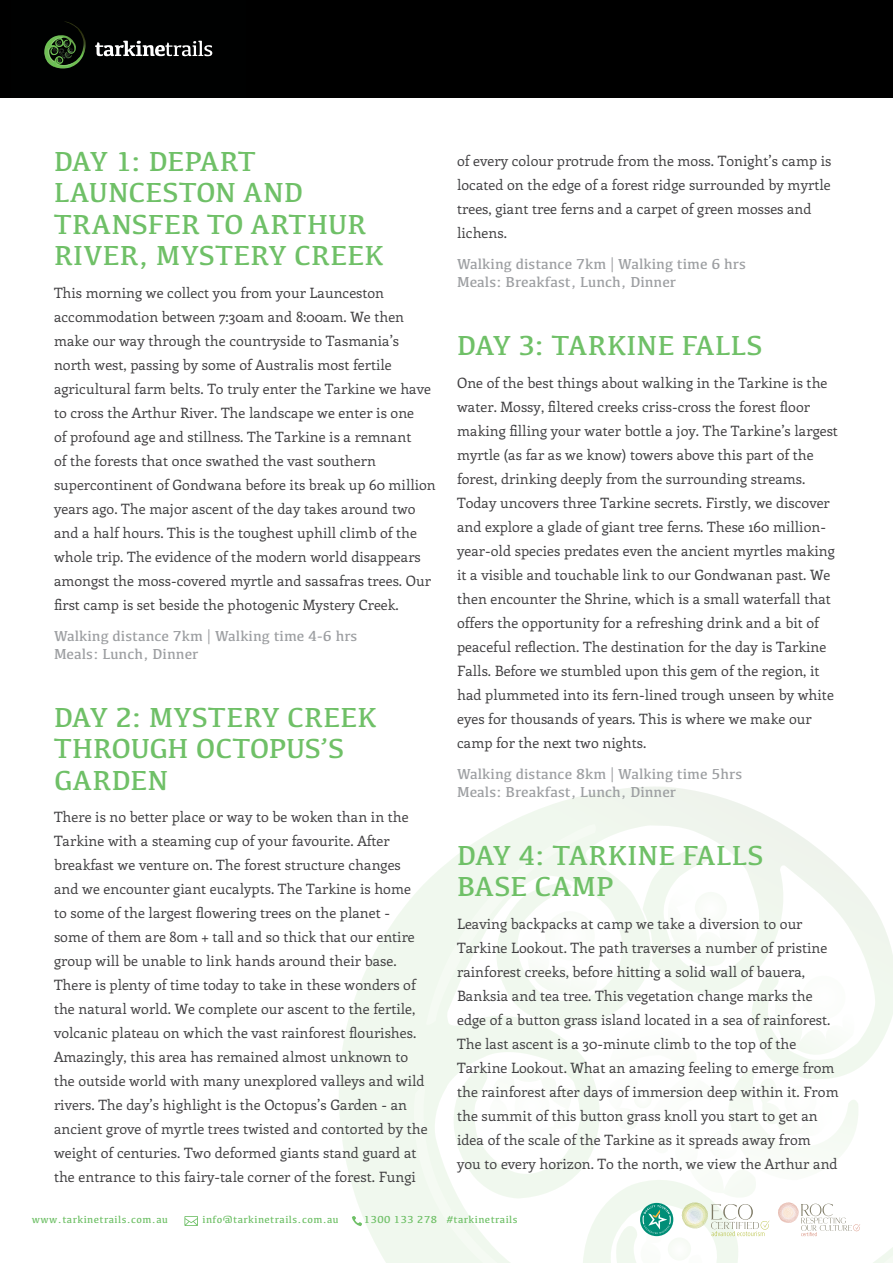
<style>
.page{position:relative;width:893px;height:1263px;background:#fff}
.page>*{position:absolute;margin:0;border:0;box-sizing:border-box;transform-origin:0 0}
.t1{font:28.5px/31.5px "Kefa";letter-spacing:.01em;color:#6fc067}
.t2{font:15px/18px "Kefa";color:#9d9fa2}
.t3{font:14.25px/24px "Enriqueta";color:#414042}
.t4{font:10.5px "Kefa";letter-spacing:.04em;color:#6fc067}
</style>
<div class="page">
<svg style="left:430px;top:787px;width:427px;height:476px"></svg>
<svg style="left:388px;top:1064px;width:203px;height:199px"></svg>
<svg style="left:426px;top:824px;width:171px;height:203px"></svg>
<img style="left:521px;top:919px;width:86px;height:76px">
<div style="left:0;top:0;width:893px;height:98px;background:#000"></div>
<svg style="left:95px;top:41px;width:117px;height:15px"></svg>
<img style="left:53px;top:28px;width:31px;height:37px">
<svg style="left:45px;top:37px;width:28px;height:31px"></svg>
<svg style="left:352px;top:1216px;width:10px;height:10px"></svg>
<svg style="left:184px;top:1216px;width:14px;height:10px"></svg>
<svg style="left:607px;top:885px;width:286px;height:378px"></svg>
<h1 class="t1" style="left:54px;top:145px;width:331px">DAY 1: DEPART<br>LAUNCESTON AND<br>TRANSFER TO ARTHUR<br>RIVER, MYSTERY CREEK</h1>
<p class="t3" style="left:54px;top:280px;width:383px">This morning we collect you from your Launceston accommodation between 7:30am and 8:00am. We then make our way through the countryside to Tasmania’s north west, passing by some of Australis most fertile agricultural farm belts. To truly enter the Tarkine we have to cross the Arthur River. The landscape we enter is one<br>of profound age and stillness. The Tarkine is a remnant<br>of the forests that once swathed the vast southern supercontinent of Gondwana before its break up 60 million years ago. The major ascent of the day takes around two and a half hours. This is the toughest uphill climb of the whole trip. The evidence of the modern world disappears amongst the moss-covered myrtle and sassafras trees. Our first camp is set beside the photogenic Mystery Creek.</p>
<p class="t2" style="left:54px;top:626px;width:305px">Walking distance 7km | Walking time 4-6 hrs<br>Meals: Lunch, Dinner</p>
<h1 class="t1" style="left:54px;top:701px;width:324px">DAY 2: MYSTERY CREEK<br>THROUGH OCTOPUS’S<br>GARDEN</h1>
<p class="t3" style="left:54px;top:805px;width:375px">There is no better place or way to be woken than in the Tarkine with a steaming cup of your favourite. After breakfast we venture on. The forest structure changes and we encounter giant eucalypts. The Tarkine is home<br>to some of the largest flowering trees on the planet -<br>some of them are 80m + tall and so thick that our entire group will be unable to link hands around their base.<br>There is plenty of time today to take in these wonders of the natural world. We complete our ascent to the fertile, volcanic plateau on which the vast rainforest flourishes.<br>Amazingly, this area has remained almost unknown to the outside world with many unexplored valleys and wild rivers. The day’s highlight is the Octopus’s Garden - an ancient grove of myrtle trees twisted and contorted by the weight of centuries. Two deformed giants stand guard at the entrance to this fairy-tale corner of the forest. Fungi</p>
<p class="t3" style="left:457px;top:148px;width:376px">of every colour protrude from the moss. Tonight’s camp is located on the edge of a forest ridge surrounded by myrtle trees, giant tree ferns and a carpet of green mosses and lichens.</p>
<p class="t2" style="left:457px;top:255px;width:290px">Walking distance 7km | Walking time 6 hrs<br>Meals: Breakfast, Lunch, Dinner</p>
<h1 class="t1" style="left:457px;top:329px;width:307px">DAY 3: TARKINE FALLS</h1>
<p class="t3" style="left:457px;top:370px;width:382px">One of the best things about walking in the Tarkine is the water. Mossy, filtered creeks criss-cross the forest floor making filling your water bottle a joy. The Tarkine’s largest myrtle (as far as we know) towers above this part of the forest, drinking deeply from the surrounding streams.<br>Today uncovers three Tarkine secrets. Firstly, we discover and explore a glade of giant tree ferns. These 160 million&shy;year-old species predates even the ancient myrtles making it a visible and touchable link to our Gondwanan past. We then encounter the Shrine, which is a small waterfall that offers the opportunity for a refreshing drink and a bit of peaceful reflection. The destination for the day is Tarkine Falls. Before we stumbled upon this gem of the region, it had plummeted into its fern-lined trough unseen by white eyes for thousands of years. This is where we make our camp for the next two nights.</p>
<p class="t2" style="left:457px;top:764px;width:286px">Walking distance 8km | Walking time 5hrs<br>Meals: Breakfast, Lunch, Dinner</p>
<h1 class="t1" style="left:457px;top:839px;width:308px">DAY 4: TARKINE FALLS<br>BASE CAMP</h1>
<p class="t3" style="left:457px;top:911px;width:383px">Leaving backpacks at camp we take a diversion to our Tarkine Lookout. The path traverses a number of pristine rainforest creeks, before hitting a solid wall of bauera, Banksia and tea tree. This vegetation change marks the edge of a button grass island located in a sea of rainforest.<br>The last ascent is a 30-minute climb to the top of the Tarkine Lookout. What an amazing feeling to emerge from the rainforest after days of immersion deep within it. From the summit of this button grass knoll you start to get an idea of the scale of the Tarkine as it spreads away from<br>you to every horizon. To the north, we view the Arthur and</p>
<p class="t4" style="left:32px;top:1213px;width:138px">www.tarkinetrails.com.au</p>
<p class="t4" style="left:202px;top:1213px;width:138px">info@tarkinetrails.com.au</p>
<p class="t4" style="left:364px;top:1213px;width:155px">1300 133 278 #tarkinetrails</p>
</div>
